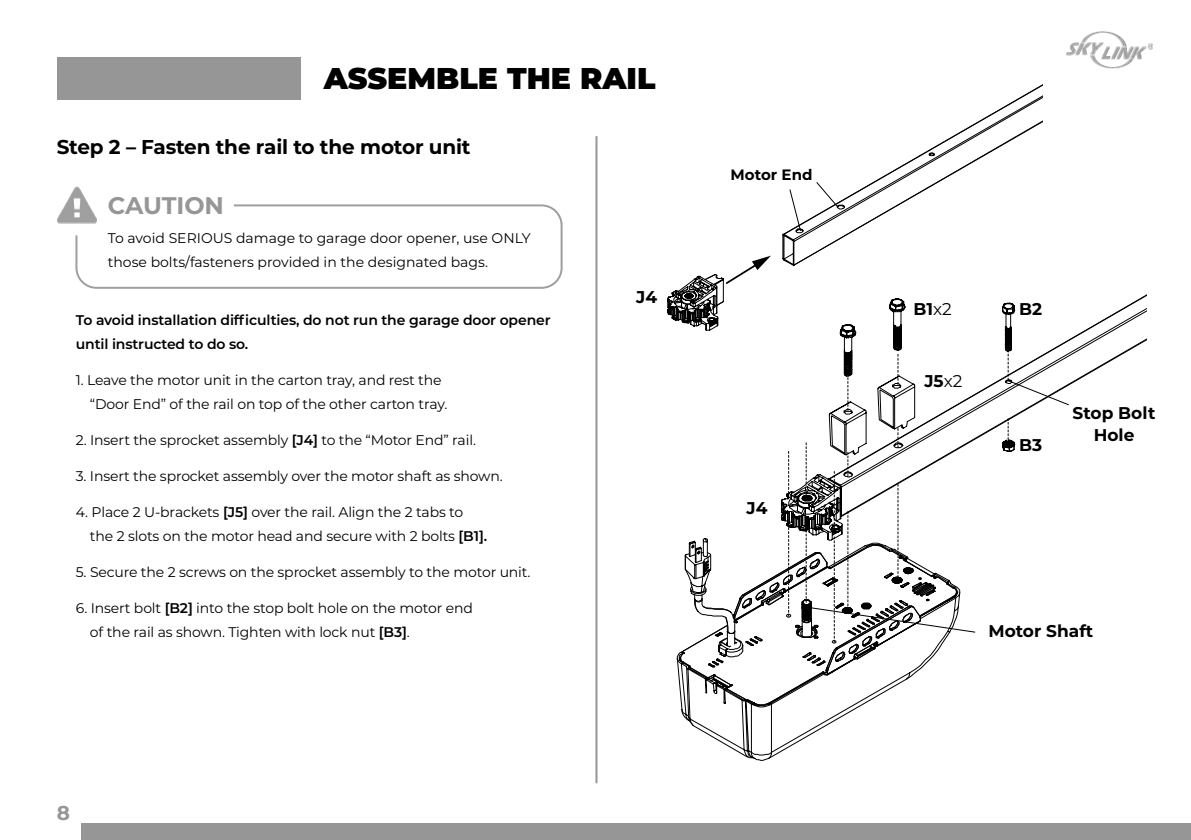
<style>
.page{position:relative;width:1191px;height:840px;background:#fff}
.page>*{position:absolute;margin:0;border:0;box-sizing:border-box;transform-origin:0 0}
.t1{font:900 30px "Montserrat";color:#000}
.t2{font:700 24px "Montserrat";letter-spacing:-.005em;color:#969696}
.t3{font:700 20px "Montserrat";letter-spacing:-.01em;color:#000}
.t4{font:700 20px "Montserrat";color:#969696}
.t5{font:700 17px/22px "Montserrat";color:#000;text-align:center}
.t6{font:700 15px "Montserrat";color:#000}
.t7{font:14px/24px "Montserrat";letter-spacing:-.01em;color:#000}
.t8{font:600 14px/24px "Montserrat";letter-spacing:-.01em;color:#000}
.s1{font-weight:600}
.s2{font-weight:400}
</style>
<div class="page">
<img style="left:57px;top:186px;width:31px;height:38px">
<svg style="left:74px;top:203px;width:489px;height:86px"></svg>
<svg style="left:782px;top:84px;width:261px;height:171px"></svg>
<svg style="left:681px;top:704px;width:183px;height:56px"></svg>
<svg style="left:1069px;top:295px;width:77px;height:91px"></svg>
<svg style="left:667px;top:255px;width:402px;height:449px"></svg>
<img style="left:1066px;top:31px;width:86px;height:38px">
<div style="left:57px;top:57px;width:243px;height:43px;background:#969696"></div>
<div style="left:81px;top:822px;width:1110px;height:17px;background:#969696"></div>
<hr style="left:595px;top:136px;width:2px;height:646px;background:#969696">
<h1 class="t1" style="left:324px;top:55px;width:333px">ASSEMBLE THE RAIL</h1>
<h3 class="t3" style="left:57px;top:132px;width:415px">Step 2 – Fasten the rail to the motor unit</h3>
<h2 class="t2" style="left:108px;top:188px;width:118px">CAUTION</h2>
<p class="t7" style="left:108px;top:225px;width:424px">To avoid SERIOUS damage to garage door opener, use ONLY those bolts/fasteners provided in the designated bags.</p>
<p class="t8" style="left:76px;top:307px;width:476px">To avoid installation difficulties, do not run the garage door opener until instructed to do so.</p>
<p class="t7" style="left:90px;top:367px;width:359px;text-indent:-14px">1. Leave the motor unit in the carton tray, and rest the “Door End” of the rail on top of the other carton tray.</p>
<p class="t7" style="left:76px;top:427px;width:401px">2. Insert the sprocket assembly <span class="s1">[J4]</span> to the “Motor End” rail.</p>
<p class="t7" style="left:76px;top:463px;width:428px">3. Insert the sprocket assembly over the motor shaft as shown.</p>
<p class="t7" style="left:90px;top:499px;width:399px;text-indent:-14px">4. Place 2 U-brackets <span class="s1">[J5]</span> over the rail. Align the 2 tabs to the 2 slots on the motor head and secure with 2 bolts <span class="s1">[B1].</span></p>
<p class="t7" style="left:76px;top:559px;width:456px">5. Secure the 2 screws on the sprocket assembly to the motor unit.</p>
<p class="t7" style="left:90px;top:595px;width:384px;text-indent:-14px">6. Insert bolt <span class="s1">[B2]</span> into the stop bolt hole on the motor end of the rail as shown. Tighten with lock nut <span class="s1">[B3]</span>.</p>
<h3 class="t4" style="left:57px;top:798px;width:15px">8</h3>
<p class="t5" style="left:636px;top:284px;width:22px">J4</p>
<p class="t6" style="left:730px;top:164px;width:83px">Motor End</p>
<p class="t5" style="left:746px;top:495px;width:22px">J4</p>
<p class="t5" style="left:913px;top:297px;width:40px">B1<span class="s2">x2</span></p>
<p class="t5" style="left:1019px;top:297px;width:25px">B2</p>
<p class="t5" style="left:924px;top:368px;width:39px">J5<span class="s2">x2</span></p>
<p class="t5" style="left:1019px;top:433px;width:25px">B3</p>
<p class="t5" style="left:1072px;top:400px;width:84px">Stop Bolt<br>Hole</p>
<p class="t5" style="left:988px;top:619px;width:106px">Motor Shaft</p>
</div>
